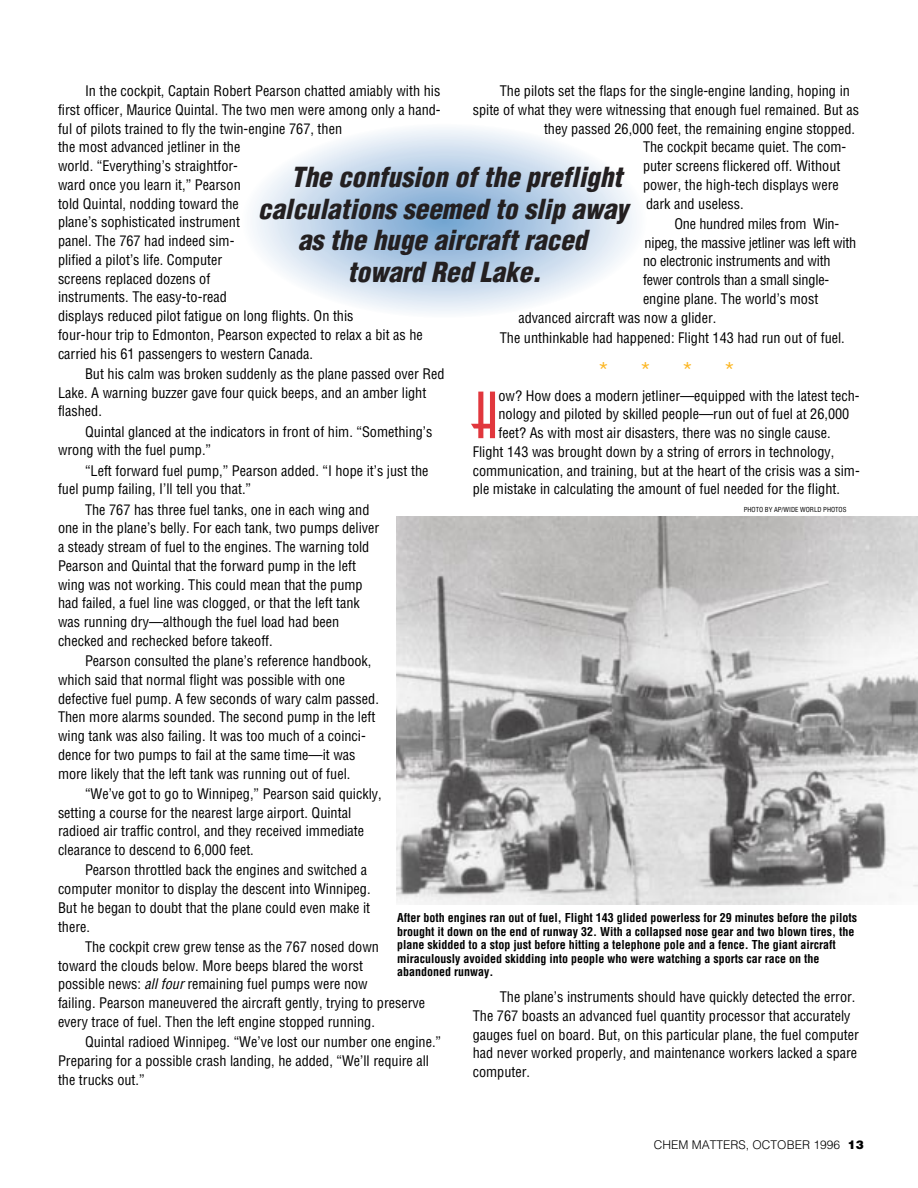
<style>
.page{position:relative;width:918px;height:1188px;background:#fff}
.page>*{position:absolute;margin:0;border:0;box-sizing:border-box;transform-origin:0 0}
.t1{font:66.15px "Anna";color:#e1373d}
.t2{font:italic 900 condensed 27px "Helvetica";color:#231f20}
.t3{font:condensed 24px "Helvetica";color:#fcb828}
.t4{font:condensed 14.25px/18.8px "Helvetica";color:#000}
.t5{font:700 condensed 12px/13.5px "Helvetica";color:#000}
.t6{font:300 12px "Helvetica";color:#000}
.t7{font:condensed 6.75px "Helvetica";color:#000}
.s1{font-style:italic}
.s2{font-weight:900}
</style>
<div class="page">
<svg style="left:255px;top:129px;width:379px;height:183px"></svg>
<svg style="left:268px;top:135px;width:353px;height:171px"></svg>
<svg style="left:271px;top:137px;width:347px;height:168px"></svg>
<svg style="left:272px;top:138px;width:344px;height:166px"></svg>
<svg style="left:277px;top:140px;width:335px;height:162px"></svg>
<svg style="left:279px;top:141px;width:331px;height:160px"></svg>
<div style="left:285px;top:144px;width:319px;height:154px;background:#dce7f3;border-radius:50%"></div>
<div style="left:296px;top:149px;width:297px;height:144px;background:#d3e1f1;border-radius:50%"></div>
<div style="left:304px;top:153px;width:281px;height:136px;background:#cdddee;border-radius:50%"></div>
<div style="left:310px;top:156px;width:269px;height:130px;background:#c9daec;border-radius:50%"></div>
<div style="left:318px;top:160px;width:253px;height:122px;background:#c4d7ec;border-radius:50%"></div>
<div style="left:323px;top:162px;width:243px;height:118px;background:#c0d4ea;border-radius:50%"></div>
<div style="left:329px;top:165px;width:230px;height:112px;background:#bcd2e9;border-radius:50%"></div>
<div style="left:334px;top:167px;width:221px;height:107px;background:#b8d0e8;border-radius:50%"></div>
<div style="left:343px;top:172px;width:202px;height:98px;background:#b2cbe5;border-radius:50%"></div>
<div style="left:350px;top:175px;width:189px;height:92px;background:#aec9e4;border-radius:50%"></div>
<div style="left:354px;top:177px;width:180px;height:87px;background:#aac6e3;border-radius:50%"></div>
<div style="left:356px;top:178px;width:177px;height:86px;background:#a9c5e2;border-radius:50%"></div>
<div style="left:362px;top:181px;width:164px;height:80px;background:#a5c3e1;border-radius:50%"></div>
<div style="left:370px;top:185px;width:148px;height:72px;background:#a1c0df;border-radius:50%"></div>
<div style="left:376px;top:188px;width:136px;height:66px;background:#9dbcdd;border-radius:50%"></div>
<div style="left:383px;top:191px;width:123px;height:60px;background:#98badc;border-radius:50%"></div>
<div style="left:389px;top:194px;width:111px;height:54px;background:#94b7db;border-radius:50%"></div>
<div style="left:395px;top:197px;width:98px;height:47px;background:#90b5d9;border-radius:50%"></div>
<div style="left:400px;top:200px;width:89px;height:42px;background:#8cb4d9;border-radius:50%"></div>
<div style="left:408px;top:203px;width:73px;height:35px;background:#88b2d8;border-radius:50%"></div>
<div style="left:414px;top:206px;width:60px;height:29px;background:#84afd6;border-radius:50%"></div>
<div style="left:421px;top:209px;width:47px;height:23px;background:#80add6;border-radius:50%"></div>
<div style="left:422px;top:210px;width:44px;height:22px;background:#7facd5;border-radius:50%"></div>
<div style="left:427px;top:212px;width:35px;height:17px;background:#7baad4;border-radius:50%"></div>
<div style="left:433px;top:216px;width:22px;height:10px;background:#77a9d3;border-radius:50%"></div>
<img style="left:396px;top:517px;width:522px;height:387px">
<p class="t4" style="left:58px;top:83px;width:384px;text-indent:27px">In the cockpit, Captain Robert Pearson chatted amiably with his first officer, Maurice Quintal. The two men were among only a hand&shy;ful of pilots trained to fly the twin-engine 767, then<br>the most advanced jetliner in the<br>world. “Everything’s straightfor-<br>ward once you learn it,” Pearson<br>told Quintal, nodding toward the<br>plane’s sophisticated instrument<br>panel. The 767 had indeed sim-<br>plified a pilot’s life. Computer<br>screens replaced dozens of<br>instruments. The easy-to-read<br>displays reduced pilot fatigue on long flights. On this<br>four-hour trip to Edmonton, Pearson expected to relax a bit as he carried his 61 passengers to western Canada.</p>
<p class="t4" style="left:58px;top:366px;width:388px;text-indent:27px">But his calm was broken suddenly as the plane passed over Red<br>Lake. A warning buzzer gave four quick beeps, and an amber light flashed.</p>
<p class="t4" style="left:58px;top:423px;width:376px;text-indent:27px">Quintal glanced at the indicators in front of him. “Something’s wrong with the fuel pump.”</p>
<p class="t4" style="left:58px;top:462px;width:372px;text-indent:27px">“Left forward fuel pump,” Pearson added. “I hope it’s just the fuel pump failing, I’ll tell you that.”</p>
<p class="t4" style="left:58px;top:501px;width:323px;text-indent:27px">The 767 has three fuel tanks, one in each wing and one in the plane’s belly. For each tank, two pumps deliver a steady stream of fuel to the engines. The warning told Pearson and Quintal that the forward pump in the left wing was not working. This could mean that the pump had failed, a fuel line was clogged, or that the left tank was running dry—although the fuel load had been checked and rechecked before takeoff.</p>
<p class="t4" style="left:58px;top:653px;width:322px;text-indent:27px">Pearson consulted the plane’s reference handbook, which said that normal flight was possible with one defective fuel pump. A few seconds of wary calm passed.<br>Then more alarms sounded. The second pump in the left wing tank was also failing. It was too much of a coinci&shy;dence for two pumps to fail at the same time—it was more likely that the left tank was running out of fuel.</p>
<p class="t4" style="left:58px;top:786px;width:325px;text-indent:27px">“We’ve got to go to Winnipeg,” Pearson said quickly, setting a course for the nearest large airport. Quintal radioed air traffic control, and they received immediate clearance to descend to 6,000 feet.</p>
<p class="t4" style="left:58px;top:862px;width:314px;text-indent:27px">Pearson throttled back the engines and switched a computer monitor to display the descent into Winnipeg.<br>But he began to doubt that the plane could even make it there.</p>
<p class="t4" style="left:58px;top:939px;width:369px;text-indent:27px">The cockpit crew grew tense as the 767 nosed down<br>toward the clouds below. More beeps blared the worst<br>possible news: <span class="s1">allfour</span>remaining fuel pumps were now<br>failing. Pearson maneuvered the aircraft gently, trying to preserve every trace of fuel. Then the left engine stopped running.</p>
<p class="t4" style="left:58px;top:1034px;width:385px;text-indent:27px">Quintal radioed Winnipeg. “We’ve lost our number one engine.”<br>Preparing for a possible crash landing, he added, “We’ll require all the trucks out.”</p>
<p class="t4" style="left:500px;top:83px;width:352px">The pilots set the flaps for the single-engine landing, hoping in</p>
<p class="t4" style="left:473px;top:102px;width:388px">spite of what they were witnessing that enough fuel remained. But as</p>
<p class="t4" style="left:544px;top:120px;width:313px">they passed 26,000 feet, the remaining engine stopped.</p>
<p class="t4" style="left:643px;top:139px;width:205px">The cockpit became quiet. The com-</p>
<p class="t4" style="left:643px;top:158px;width:199px">puter screens flickered off. Without</p>
<p class="t4" style="left:643px;top:177px;width:197px">power, the high-tech displays were</p>
<p class="t4" style="left:646px;top:195px;width:99px">dark and useless.</p>
<p class="t4" style="left:675px;top:216px;width:166px">One hundred miles from Win-</p>
<p class="t4" style="left:645px;top:234px;width:213px">nipeg, the massive jetliner was left with</p>
<p class="t4" style="left:643px;top:253px;width:189px">no electronic instruments and with</p>
<p class="t4" style="left:643px;top:272px;width:188px">fewer controls than a small single-</p>
<p class="t4" style="left:643px;top:291px;width:177px">engine plane. The world’s most</p>
<p class="t4" style="left:519px;top:309px;width:199px">advanced aircraft was now a glider.</p>
<p class="t4" style="left:500px;top:330px;width:347px">The unthinkable had happened: Flight 143 had run out of fuel.</p>
<h3 class="t3" style="left:598px;top:362px;width:55px">* *</h3>
<h3 class="t3" style="left:682px;top:362px;width:55px">* *</h3>
<h1 class="t1" style="left:473px;top:377px;width:27px">H</h1>
<p class="t4" style="left:498px;top:387px;width:363px">ow? How does a modern jetliner—equipped with the latest tech-</p>
<h2 class="t2" style="left:291px;top:167px;width:338px">The confusion ofthe preflight</h2>
<h2 class="t2" style="left:258px;top:199px;width:372px">calculations seemed to slip away</h2>
<h2 class="t2" style="left:298px;top:230px;width:296px">as the huge aircraftraced</h2>
<h2 class="t2" style="left:348px;top:262px;width:200px">toward Red Lake.</h2>
<p class="t4" style="left:498px;top:406px;width:353px">nology and piloted by skilled people—run out of fuel at 26,000</p>
<p class="t4" style="left:498px;top:425px;width:334px">feet? As with most air disasters, there was no single cause.</p>
<p class="t4" style="left:473px;top:444px;width:363px">Flight 143 was brought down by a string of errors in technology,</p>
<p class="t4" style="left:473px;top:462px;width:389px">communication, and training, but at the heart of the crisis was a sim-</p>
<p class="t4" style="left:473px;top:481px;width:369px">ple mistake in calculating the amount of fuel needed for the flight.</p>
<p class="t7" style="left:744px;top:506px;width:104px">PHOTO BY AP/WIDE WORLD PHOTOS</p>
<p class="t5" style="left:397px;top:912px;width:462px">After both engines ran out of fuel, Flight 143 glided powerless for 29 minutes before the pilots brought it down on the end of runway 32. With a collapsed nose gear and two blown tires, the plane skidded to a stop just before hitting a telephone pole and a fence. The giant aircraft miraculously avoided skidding into people who were watching a sports car race on the abandoned runway.</p>
<p class="t4" style="left:473px;top:989px;width:388px;text-indent:27px">The plane’s instruments should have quickly detected the error.<br>The 767 boasts an advanced fuel quantity processor that accurately gauges fuel on board. But, on this particular plane, the fuel computer had never worked properly, and maintenance workers lacked a spare computer.</p>
<p class="t6" style="left:654px;top:1140px;width:212px">CHEM MATTERS, OCTOBER 1996 <span class="s2">13</span></p>
</div>
